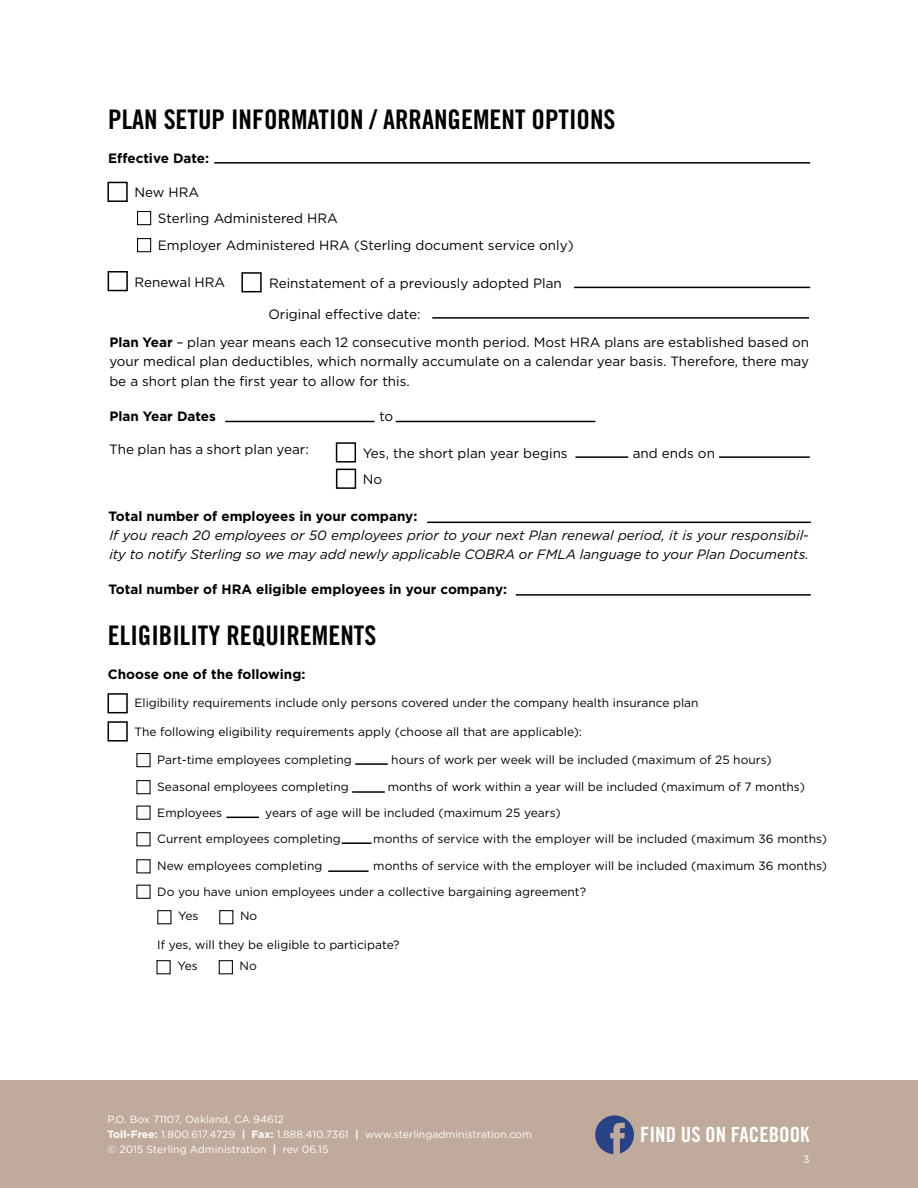
<style>
.page{position:relative;width:918px;height:1188px;background:#fff}
.page>*{position:absolute;margin:0;border:0;box-sizing:border-box;transform-origin:0 0}
.t1{font:27px "Trade Gothic Bold Cond Twenty";color:#000}
.t2{font:21px "Trade Gothic Bold Cond Twenty";color:#fff}
.t3{font:13.5px/19.5px "Gotham";color:#000}
.t4{font:italic 13.5px/19.5px "Gotham";color:#000}
.t5{font:700 13.5px "Gotham";color:#000}
.t6{font:12px/21.5px "Gotham";color:#000}
.t7{font:10.5px/15px "Gotham";color:#fff}
.s1{font-weight:700}
</style>
<div class="page">
<div style="left:0;top:1080px;width:918px;height:108px;background:#c0aa9b"></div>
<svg style="left:595px;top:1115px;width:39px;height:39px"></svg>
<div style="left:107px;top:182px;width:21px;height:20px;background:#fff;border:2px solid #000"></div>
<div style="left:241px;top:272px;width:21px;height:20px;background:#fff;border:2px solid #000"></div>
<hr style="left:214px;top:162px;width:596px;height:2px;background:#000">
<div style="left:108px;top:271px;width:20px;height:20px;background:#fff;border:2px solid #000"></div>
<div style="left:137px;top:211px;width:14px;height:14px;background:#fff;border:1px solid #000"></div>
<div style="left:137px;top:238px;width:14px;height:14px;background:#fff;border:1px solid #000"></div>
<hr style="left:225px;top:421px;width:150px;height:1px;background:#000">
<hr style="left:396px;top:421px;width:199px;height:1px;background:#000">
<div style="left:336px;top:442px;width:20px;height:21px;background:#fff;border:2px solid #000"></div>
<div style="left:336px;top:469px;width:20px;height:20px;background:#fff;border:2px solid #000"></div>
<hr style="left:575px;top:456px;width:53px;height:2px;background:#000">
<hr style="left:719px;top:456px;width:91px;height:2px;background:#000">
<hr style="left:574px;top:287px;width:236px;height:1px;background:#000">
<hr style="left:432px;top:317px;width:377px;height:2px;background:#000">
<hr style="left:427px;top:522px;width:384px;height:1px;background:#000">
<hr style="left:516px;top:594px;width:295px;height:2px;background:#000">
<div style="left:108px;top:693px;width:20px;height:20px;background:#fff;border:2px solid #000"></div>
<div style="left:108px;top:721px;width:20px;height:21px;background:#fff;border:2px solid #000"></div>
<div style="left:136px;top:753px;width:15px;height:14px;background:#fff;border:1px solid #000"></div>
<div style="left:136px;top:780px;width:15px;height:14px;background:#fff;border:1px solid #000"></div>
<svg style="left:136px;top:806px;width:15px;height:14px"></svg>
<hr style="left:355px;top:763px;width:33px;height:2px;background:#000">
<hr style="left:352px;top:791px;width:33px;height:2px;background:#000">
<hr style="left:226px;top:817px;width:33px;height:1px;background:#000">
<svg style="left:136px;top:832px;width:15px;height:14px"></svg>
<svg style="left:136px;top:859px;width:15px;height:14px"></svg>
<hr style="left:342px;top:842px;width:29px;height:2px;background:#000">
<hr style="left:328px;top:870px;width:40px;height:2px;background:#000">
<svg style="left:136px;top:885px;width:15px;height:14px"></svg>
<div style="left:157px;top:910px;width:14px;height:14px;background:#fff;border:1px solid #000"></div>
<div style="left:219px;top:910px;width:14px;height:14px;background:#fff;border:1px solid #000"></div>
<svg style="left:156px;top:960px;width:15px;height:14px"></svg>
<div style="left:219px;top:960px;width:14px;height:14px;background:#fff;border:1px solid #000"></div>
<h1 class="t1" style="left:108px;top:103px;width:509px">PLAN SETUP INFORMATION / ARRANGEMENT OPTIONS</h1>
<p class="t5" style="left:108px;top:151px;width:103px">Effective Date:</p>
<p class="t3" style="left:134px;top:182px;width:66px">New HRA</p>
<p class="t3" style="left:158px;top:205px;width:417px;line-height:27px">Sterling Administered HRA<br>Employer Administered HRA (Sterling document service only)</p>
<p class="t3" style="left:135px;top:272px;width:92px">Renewal HRA</p>
<p class="t3" style="left:269px;top:274px;width:294px">Reinstatement of a previously adopted Plan</p>
<p class="t3" style="left:268px;top:304px;width:154px">Original effective date:</p>
<p class="t3" style="left:109px;top:332px;width:701px;text-align:justify"><span class="s1">Plan Year</span> – plan year means each 12 consecutive month period. Most HRA plans are established based on your medical plan deductibles, which normally accumulate on a calendar year basis. Therefore, there may be a short plan the first year to allow for this.</p>
<p class="t5" style="left:109px;top:408px;width:108px">Plan Year Dates</p>
<p class="t3" style="left:379px;top:406px;width:15px">to</p>
<p class="t3" style="left:109px;top:439px;width:201px">The plan has a short plan year:</p>
<p class="t3" style="left:363px;top:443px;width:206px">Yes, the short plan year begins</p>
<p class="t3" style="left:633px;top:443px;width:84px">and ends on</p>
<p class="t3" style="left:363px;top:470px;width:21px">No</p>
<p class="t5" style="left:109px;top:509px;width:310px">Total number of employees in your company:</p>
<p class="t4" style="left:109px;top:525px;width:701px">If you reach 20 employees or 50 employees prior to your next Plan renewal period, it is your responsibil&shy;ity to notify Sterling so we may add newly applicable COBRA or FMLA language to your Plan Documents.</p>
<p class="t5" style="left:109px;top:581px;width:400px">Total number of HRA eligible employees in your company:</p>
<h1 class="t1" style="left:108px;top:619px;width:270px">ELIGIBILITY REQUIREMENTS</h1>
<p class="t5" style="left:108px;top:667px;width:199px">Choose one of the following:</p>
<p class="t6" style="left:135px;top:692px;width:566px">Eligibility requirements include only persons covered under the company health insurance plan</p>
<p class="t6" style="left:135px;top:721px;width:449px">The following eligibility requirements apply (choose all that are applicable):</p>
<p class="t6" style="left:157px;top:749px;width:196px">Part-time employees completing</p>
<p class="t6" style="left:391px;top:749px;width:382px">hours of work per week will be included (maximum of 25 hours)</p>
<p class="t6" style="left:157px;top:776px;width:193px">Seasonal employees completing</p>
<p class="t6" style="left:388px;top:776px;width:419px">months of work within a year will be included (maximum of 7 months)</p>
<p class="t6" style="left:157px;top:801px;width:66px">Employees</p>
<p class="t6" style="left:265px;top:801px;width:297px">years of age will be included (maximum 25 years)</p>
<p class="t6" style="left:157px;top:828px;width:185px">Current employees completing</p>
<p class="t6" style="left:373px;top:828px;width:455px">months of service with the employer will be included (maximum 36 months)</p>
<p class="t6" style="left:157px;top:855px;width:167px">New employees completing</p>
<p class="t6" style="left:373px;top:855px;width:455px">months of service with the employer will be included (maximum 36 months)</p>
<p class="t6" style="left:157px;top:881px;width:430px">Do you have union employees under a collective bargaining agreement?</p>
<p class="t6" style="left:178px;top:905px;width:22px">Yes</p>
<p class="t6" style="left:240px;top:905px;width:19px">No</p>
<p class="t6" style="left:177px;top:934px;width:224px;text-indent:-20px">If yes, will they be eligible to participate?<br>Yes</p>
<p class="t6" style="left:240px;top:955px;width:19px">No</p>
<p class="t7" style="left:108px;top:1112px;width:426px">P.O. Box 71107, Oakland, CA 94612<br><span class="s1">Toll-Free:</span> 1.800.617.4729 <span class="s1">| Fax:</span> 1.888.410.7361 <span class="s1">|</span> www.sterlingadministration.com © 2015 Sterling Administration <span class="s1">|</span> rev 06.15</p>
<h2 class="t2" style="left:640px;top:1122px;width:171px">FIND US ON FACEBOOK</h2>
<p class="t7" style="left:803px;top:1152px;width:8px">3</p>
</div>
